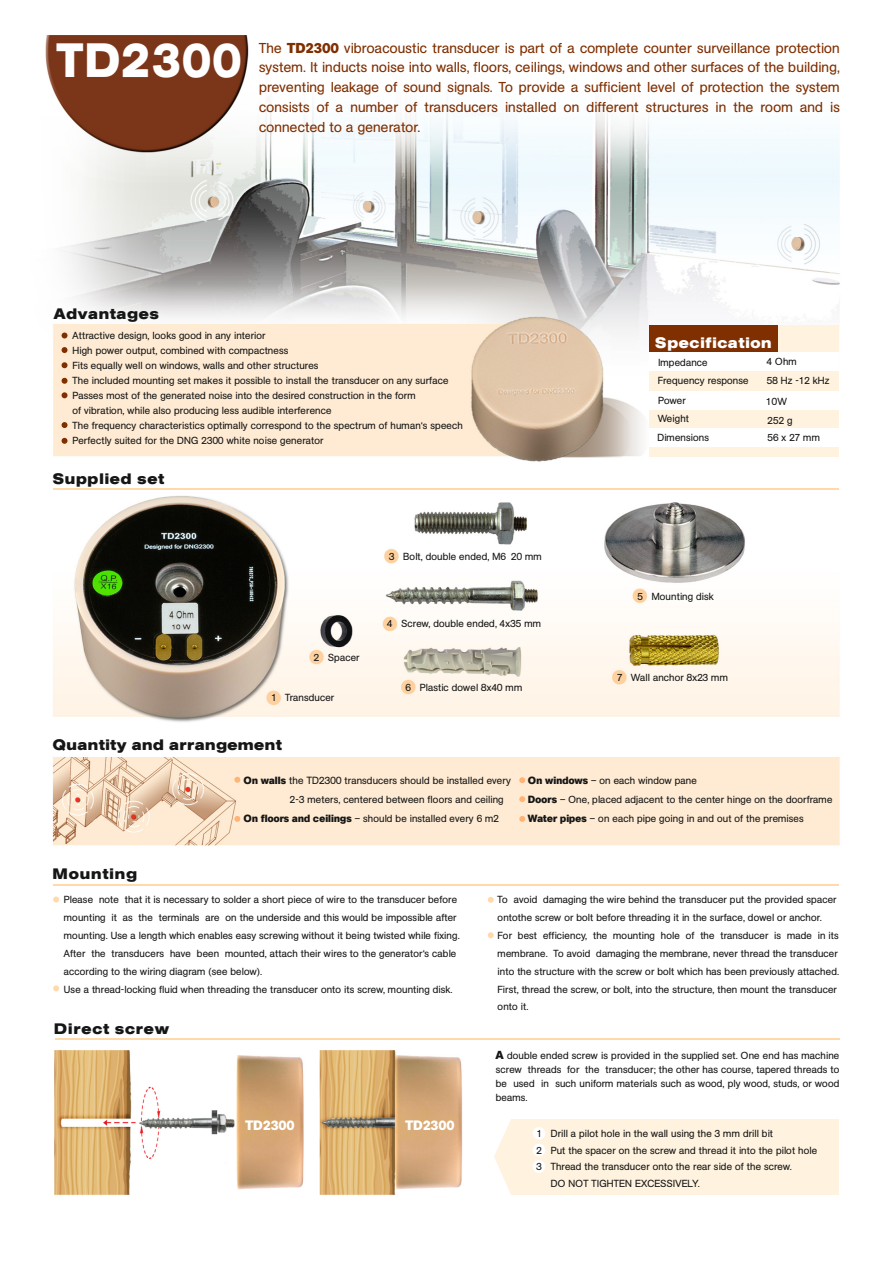
<style>
.page{position:relative;width:893px;height:1263px;background:#fff}
.page>*{position:absolute;margin:0;border:0;box-sizing:border-box;transform-origin:0 0}
.t1{font:47.55px "Agent Ext DB Bold";letter-spacing:.05em;color:#fff;scale:.85 1}
.t2{font:15px "Agent Ext DB Bold";letter-spacing:.055em;color:#151616}
.t3{font:15px "Agent Ext DB Bold";letter-spacing:.06em;color:#fff}
.t4{font:14.25px/19.6px "Agent DB Normal";color:#802f00;text-align:justify}
.t5{font:13.5px "Agent DB Bold";color:#fff}
.t6{font:10.2px/17.9px "Agent DB Normal";color:#151616}
.s1{font-family:"Agent DB Bold"}
.s2{font-family:"Agent DB Bold";font-size:10.35px}
.s3{font-size:10.35px}
.s4{font-family:"Agent DB Bold";font-size:11.55px}
</style>
<div class="page">
<img style="left:45px;top:35px;width:795px;height:1160px">
<div style="left:649px;top:325px;width:190px;height:131px;background:#fff2de"></div>
<div style="left:649px;top:352px;width:190px;height:19px;background:#fff"></div>
<div style="left:649px;top:391px;width:190px;height:19px;background:#fff"></div>
<div style="left:649px;top:428px;width:190px;height:18px;background:#fff"></div>
<div style="left:649px;top:325px;width:129px;height:27px;background:#802f00"></div>
<hr style="left:53px;top:488px;width:786px;height:2px;background:#ffd9a9">
<svg style="left:62px;top:332px;width:6px;height:6px"></svg>
<svg style="left:234px;top:777px;width:6px;height:6px"></svg>
<svg style="left:519px;top:777px;width:6px;height:6px"></svg>
<svg style="left:62px;top:347px;width:6px;height:6px"></svg>
<svg style="left:519px;top:796px;width:6px;height:6px"></svg>
<svg style="left:62px;top:362px;width:6px;height:6px"></svg>
<svg style="left:234px;top:816px;width:6px;height:6px"></svg>
<svg style="left:519px;top:816px;width:6px;height:6px"></svg>
<svg style="left:62px;top:378px;width:6px;height:6px"></svg>
<svg style="left:62px;top:392px;width:6px;height:6px"></svg>
<svg style="left:62px;top:422px;width:6px;height:6px"></svg>
<svg style="left:62px;top:438px;width:6px;height:6px"></svg>
<hr style="left:53px;top:884px;width:786px;height:2px;background:#ffd9a9">
<svg style="left:53px;top:896px;width:6px;height:6px"></svg>
<svg style="left:488px;top:897px;width:6px;height:6px"></svg>
<svg style="left:488px;top:932px;width:6px;height:6px"></svg>
<svg style="left:53px;top:985px;width:6px;height:6px"></svg>
<div style="left:494px;top:1119px;width:345px;height:76px;background:#fff2de"></div>
<hr style="left:55px;top:1038px;width:784px;height:2px;background:#ffd9a9">
<div style="left:533px;top:1127px;width:12px;height:13px;background:#fff;border-radius:50%"></div>
<div style="left:533px;top:1144px;width:12px;height:12px;background:#fff;border-radius:50%"></div>
<div style="left:533px;top:1160px;width:12px;height:13px;background:#fff;border-radius:50%"></div>
<h1 class="t1" style="left:57px;top:33px;width:219px">TD2300</h1>
<p class="t4" style="left:259px;top:39px;width:582px">The <span class="s1">TD2300</span> vibroacoustic transducer is part of a complete counter surveillance protection system. It inducts noise into walls, floors, ceilings, windows and other surfaces of the building, preventing leakage of sound signals. To provide a sufficient level of protection the system consists of a number of transducers installed on different structures in the room and is connected to a generator.</p>
<h2 class="t2" style="left:54px;top:305px;width:107px">Advantages</h2>
<p class="t6" style="left:72px;top:328px;width:392px;line-height:15px">Attractive design, looks good in any interior<br>High power output, combined with compactness<br>Fits equally well on windows, walls and other structures<br>The included mounting set makes it possible to install the transducer on any surface Passes most of the generated noise into the desired construction in the form<br>of vibration, while also producing less audible interference<br>The frequency characteristics optimally correspond to the spectrum of human's speech Perfectly suited for the DNG 2300 white noise generator</p>
<h2 class="t3" style="left:656px;top:334px;width:118px">Specification</h2>
<p class="t6" style="left:767px;top:352px;width:64px;line-height:19.5px">4 Ohm<br>58 Hz -12 kHz</p>
<p class="t6" style="left:766px;top:393px;width:56px">10W<br>252 g<br>56 x 27 mm</p>
<p class="t6" style="left:658px;top:353px;width:92px;line-height:18.8px">Impedance<br>Frequency response</p>
<p class="t6" style="left:658px;top:393px;width:33px;line-height:17.2px">Power<br>Weight</p>
<p class="t6" style="left:657px;top:429px;width:53px">Dimensions</p>
<h2 class="t2" style="left:53px;top:470px;width:113px">Supplied set</h2>
<p class="t6" style="left:314px;top:649px;width:47px">2 Spacer</p>
<p class="t6" style="left:271px;top:689px;width:65px">1 Transducer</p>
<p class="t6" style="left:389px;top:548px;width:154px">3 Bolt, double ended, M6 20 mm</p>
<p class="t6" style="left:387px;top:615px;width:156px">4 Screw, double ended, 4x35 mm</p>
<p class="t6" style="left:406px;top:679px;width:118px">6 Plastic dowel 8x40 mm</p>
<p class="t6" style="left:637px;top:588px;width:78px">5 Mounting disk</p>
<p class="t6" style="left:617px;top:668px;width:113px">7 Wall anchor 8x23 mm</p>
<h2 class="t2" style="left:53px;top:736px;width:230px">Quantity and arrangement</h2>
<p class="t6" style="left:244px;top:772px;width:268px"><span class="s2">On walls</span> <span class="s3">the TD2300</span> transducers should be installed every</p>
<p class="t6" style="left:290px;top:791px;width:215px">2-3 meters, centered between floors and ceiling</p>
<p class="t6" style="left:244px;top:810px;width:257px"><span class="s2">On floors and ceilings</span> – should be installed every 6 m2</p>
<p class="t6" style="left:528px;top:771px;width:306px;line-height:19.2px"><span class="s2">On windows</span> – on each window pane<br><span class="s2">Doors</span> – One, placed adjacent to the center hinge on the doorframe<br><span class="s2">Water pipes</span> – on each pipe going in and out of the premises</p>
<h2 class="t2" style="left:53px;top:865px;width:86px">Mounting</h2>
<p class="t6" style="left:64px;top:891px;width:397px">Please note that it is necessary to solder a short piece of wire to the transducer before mounting it as the terminals are on the underside and this would be impossible after mounting. Use a length which enables easy screwing without it being twisted while fixing.<br>After the transducers have been mounted, attach their wires to the generator's cable according to the wiring diagram (see below).<br>Use a thread-locking fluid when threading the transducer onto its screw, mounting disk.</p>
<p class="t6" style="left:498px;top:891px;width:343px">To avoid damaging the wire behind the transducer put the provided spacer ontothe screw or bolt before threading it in the surface, dowel or anchor.<br>For best efficiency, the mounting hole of the transducer is made in its membrane. To avoid damaging the membrane, never thread the transducer into the structure with the screw or bolt which has been previously attached.<br>First, thread the screw, or bolt, into the structure, then mount the transducer onto it.</p>
<h2 class="t2" style="left:54px;top:1020px;width:116px">Direct screw</h2>
<p class="t6" style="left:496px;top:1049px;width:345px;line-height:14px;text-align:justify"><span class="s4">A</span> double ended screw is provided in the supplied set. One end has machine screw threads for the transducer; the other has course, tapered threads to be used in such uniform materials such as wood, ply wood, studs, or wood beams.</p>
<p class="t6" style="left:537px;top:1125px;width:238px">1 Drill a pilot hole in the wall using the 3 mm drill bit</p>
<p class="t6" style="left:537px;top:1141px;width:282px">2 Put the spacer on the screw and thread it into the pilot hole</p>
<p class="t6" style="left:537px;top:1158px;width:257px">3 Thread the transducer onto the rear side of the screw.</p>
<p class="t6" style="left:551px;top:1174px;width:150px">DO NOT TIGHTEN EXCESSIVELY.</p>
<h3 class="t5" style="left:245px;top:1117px;width:51px">TD2300</h3>
<h3 class="t5" style="left:405px;top:1117px;width:51px">TD2300</h3>
</div>
